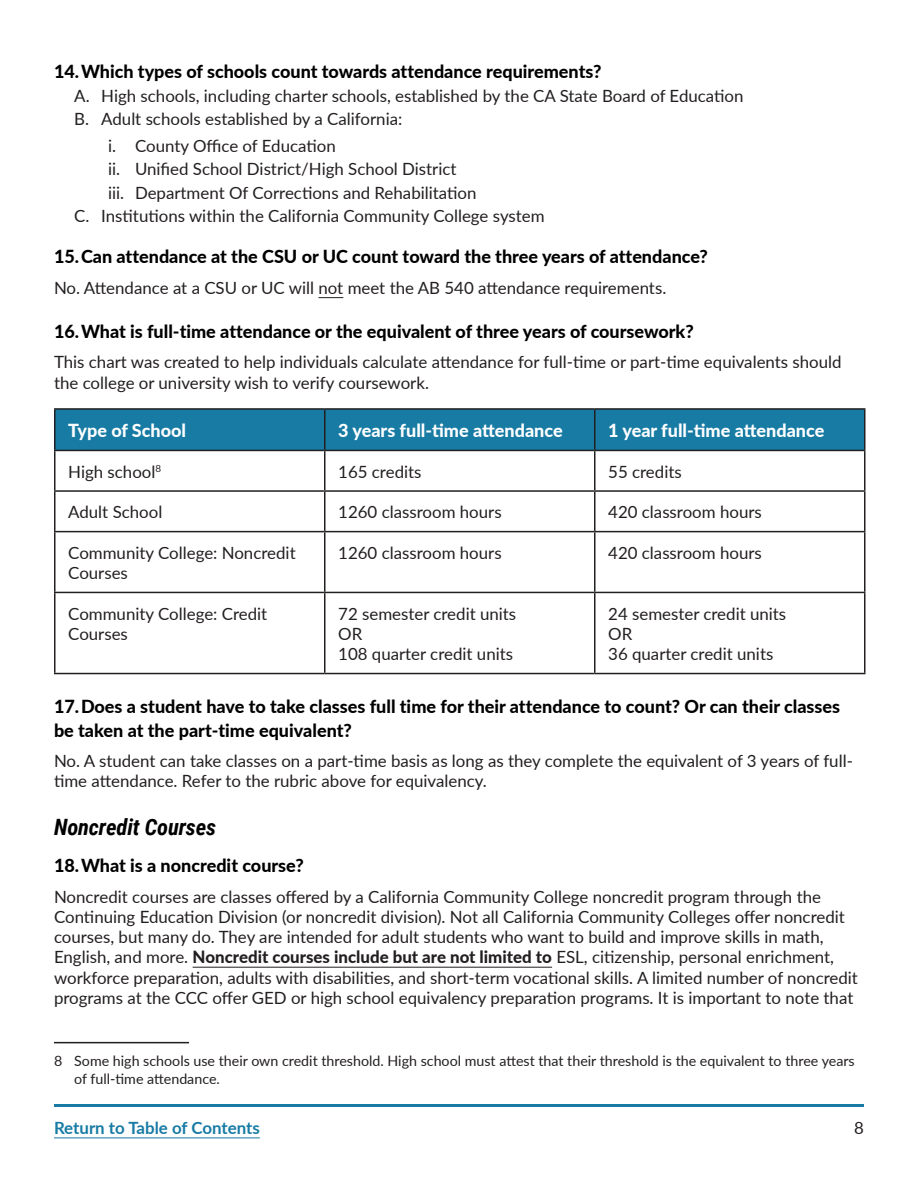
<style>
.page{position:relative;width:918px;height:1188px;background:#fff}
.page>*{position:absolute;margin:0;border:0;box-sizing:border-box;transform-origin:0 0}
.Header_3_FAQ{font:italic 700 22.5px "Roboto Condensed";letter-spacing:-.005em;color:#000}
.t1{font:800 18px/24px "Lato";color:#000}
.Table_Header{font:800 18px "Lato";color:#fff}
.t2{font:16.8px/20.2px "Lato";color:#231f20}
.t3{font:700 16.8px "Lato";color:#177ba4}
.t4{font:14.25px/17.1px "Lato";color:#231f20}
.s1{font-weight:800}
</style>
<div class="page">
<hr style="left:54px;top:1104px;width:405px;height:3px;background:#177ba4">
<hr style="left:54px;top:1137px;width:206px;height:1px;background:#177ba4">
<hr style="left:459px;top:1104px;width:405px;height:3px;background:#177ba4">
<svg style="left:318px;top:297px;width:25px;height:1px"></svg>
<hr style="left:193px;top:967px;width:359px;height:1px;background:#231f20">
<div style="left:56px;top:410px;width:808px;height:40px;background:#177ba4"></div>
<hr style="left:54px;top:408px;width:271px;height:2px;background:#231f20">
<hr style="left:54px;top:410px;width:2px;height:40px;background:#231f20">
<hr style="left:325px;top:408px;width:270px;height:2px;background:#231f20">
<hr style="left:324px;top:410px;width:2px;height:40px;background:#231f20">
<hr style="left:595px;top:408px;width:271px;height:2px;background:#231f20">
<hr style="left:594px;top:410px;width:2px;height:40px;background:#231f20">
<hr style="left:864px;top:410px;width:2px;height:40px;background:#231f20">
<hr style="left:54px;top:450px;width:271px;height:1px;background:#231f20">
<hr style="left:54px;top:451px;width:2px;height:39px;background:#231f20">
<hr style="left:325px;top:450px;width:270px;height:1px;background:#231f20">
<hr style="left:324px;top:451px;width:2px;height:39px;background:#231f20">
<hr style="left:595px;top:450px;width:271px;height:1px;background:#231f20">
<hr style="left:594px;top:451px;width:2px;height:39px;background:#231f20">
<hr style="left:864px;top:451px;width:2px;height:39px;background:#231f20">
<hr style="left:54px;top:490px;width:271px;height:2px;background:#231f20">
<hr style="left:54px;top:492px;width:2px;height:39px;background:#231f20">
<hr style="left:325px;top:490px;width:270px;height:2px;background:#231f20">
<hr style="left:324px;top:492px;width:2px;height:39px;background:#231f20">
<hr style="left:595px;top:490px;width:271px;height:2px;background:#231f20">
<hr style="left:594px;top:492px;width:2px;height:39px;background:#231f20">
<hr style="left:864px;top:492px;width:2px;height:39px;background:#231f20">
<hr style="left:54px;top:531px;width:271px;height:1px;background:#231f20">
<hr style="left:54px;top:532px;width:2px;height:60px;background:#231f20">
<hr style="left:325px;top:531px;width:270px;height:1px;background:#231f20">
<hr style="left:324px;top:532px;width:2px;height:60px;background:#231f20">
<hr style="left:595px;top:531px;width:271px;height:1px;background:#231f20">
<hr style="left:594px;top:532px;width:2px;height:60px;background:#231f20">
<hr style="left:864px;top:532px;width:2px;height:60px;background:#231f20">
<hr style="left:54px;top:592px;width:271px;height:1px;background:#231f20">
<hr style="left:54px;top:593px;width:2px;height:80px;background:#231f20">
<hr style="left:325px;top:592px;width:270px;height:1px;background:#231f20">
<hr style="left:324px;top:593px;width:2px;height:80px;background:#231f20">
<hr style="left:595px;top:592px;width:271px;height:1px;background:#231f20">
<hr style="left:594px;top:593px;width:2px;height:80px;background:#231f20">
<hr style="left:864px;top:593px;width:2px;height:80px;background:#231f20">
<hr style="left:54px;top:673px;width:271px;height:1px;background:#231f20">
<hr style="left:325px;top:673px;width:270px;height:1px;background:#231f20">
<hr style="left:595px;top:673px;width:271px;height:1px;background:#231f20">
<hr style="left:54px;top:1042px;width:135px;height:1px;background:#231f20">
<p class="t1" style="left:54px;top:59px;width:549px">14.Which types of schools count towards attendance requirements?</p>
<p class="t2" style="left:74px;top:85px;width:671px">A. High schools, including charter schools, established by the CA State Board of Education</p>
<p class="t2" style="left:74px;top:108px;width:330px">B. Adult schools established by a California:</p>
<p class="t2" style="left:108px;top:135px;width:229px">i. County Office of Education</p>
<p class="t2" style="left:108px;top:159px;width:350px">ii. Unified School District/High School District</p>
<p class="t2" style="left:108px;top:182px;width:370px">iii. Department Of Corrections and Rehabilitation</p>
<p class="t2" style="left:74px;top:206px;width:472px">C. Institutions within the California Community College system</p>
<p class="t1" style="left:54px;top:244px;width:656px">15.Can attendance at the CSU or UC count toward the three years of attendance?</p>
<p class="t2" style="left:54px;top:277px;width:614px">No. Attendance at a CSU or UC will not meet the AB 540 attendance requirements.</p>
<p class="t1" style="left:54px;top:319px;width:641px">16.What is full-time attendance or the equivalent of three years of coursework?</p>
<p class="t2" style="left:54px;top:352px;width:789px">This chart was created to help individuals calculate attendance for full-time or part-time equivalents should the college or university wish to verify coursework.</p>
<p class="Table_Header" style="left:68px;top:417px;width:119px">Type of School</p>
<p class="Table_Header" style="left:338px;top:417px;width:226px">3 years full-time attendance</p>
<p class="Table_Header" style="left:608px;top:417px;width:218px">1 year full-time attendance</p>
<p class="t2" style="left:68px;top:461px;width:94px">High school<sup>8</sup></p>
<p class="t2" style="left:338px;top:461px;width:85px">165 credits</p>
<p class="t2" style="left:608px;top:461px;width:75px">55 credits</p>
<p class="t2" style="left:68px;top:501px;width:96px">Adult School</p>
<p class="t2" style="left:338px;top:501px;width:165px">1260 classroom hours</p>
<p class="t2" style="left:608px;top:501px;width:155px">420 classroom hours</p>
<p class="t2" style="left:68px;top:542px;width:229px">Community College: Noncredit<br>Courses</p>
<p class="t2" style="left:338px;top:542px;width:165px">1260 classroom hours</p>
<p class="t2" style="left:608px;top:542px;width:155px">420 classroom hours</p>
<p class="t2" style="left:68px;top:603px;width:201px">Community College: Credit<br>Courses</p>
<p class="t2" style="left:338px;top:603px;width:180px">72 semester credit units<br>OR<br>108 quarter credit units</p>
<p class="t2" style="left:608px;top:603px;width:180px">24 semester credit units<br>OR<br>36 quarter credit units</p>
<p class="t1" style="left:54px;top:693px;width:788px">17.Does a student have to take classes full time for their attendance to count? Or can their classes be taken at the part-time equivalent?</p>
<p class="t2" style="left:54px;top:750px;width:800px">No. A student can take classes on a part-time basis as long as they complete the equivalent of 3 years of full&shy;time attendance. Refer to the rubric above for equivalency.</p>
<h3 class="Header_3_FAQ" style="left:54px;top:811px;width:164px">Noncredit Courses</h3>
<p class="t1" style="left:54px;top:853px;width:251px">18.What is a noncredit course?</p>
<p class="t2" style="left:54px;top:886px;width:805px">Noncredit courses are classes offered by a California Community College noncredit program through the Continuing Education Division (or noncredit division). Not all California Community Colleges offer noncredit courses, but many do. They are intended for adult students who want to build and improve skills in math, English, and more. <span class="s1">Noncredit courses include but are not limited to</span> ESL, citizenship, personal enrichment, workforce preparation, adults with disabilities, and short-term vocational skills. A limited number of noncredit programs at the CCC offer GED or high school equivalency preparation programs. It is important to note that</p>
<p class="t4" style="left:74px;top:1052px;width:782px;text-indent:-20px">8 Some high schools use their own credit threshold. High school must attest that their threshold is the equivalent to three years of full-time attendance.</p>
<p class="t3" style="left:54px;top:1116px;width:207px">Return to Table of Contents</p>
<p class="t2" style="left:854px;top:1117px;width:11px">8</p>
</div>
